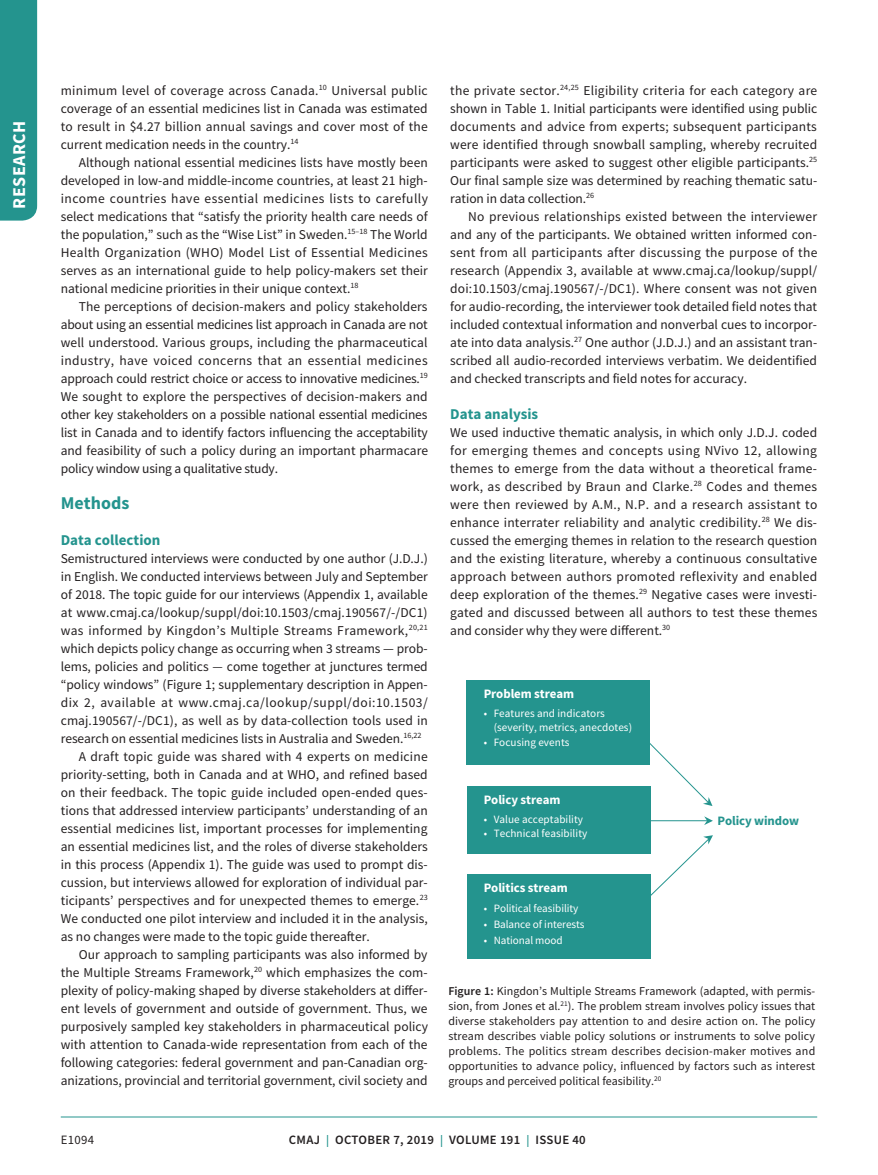
<style>
.page{position:relative;width:878px;height:1175px;background:#fff}
.page>*{position:absolute;margin:0;border:0;box-sizing:border-box;transform-origin:0 0}
.t1{font:700 18px "Source Sans Pro";letter-spacing:.025em;color:#fff}
.t2{font:700 18px "Source Sans Pro";color:#24948e}
.t3{font:700 15px "Source Sans Pro";color:#24948e}
.t4{font:13.5px/18px "Source Sans Pro";color:#231f20;text-align:justify}
.t5{font:13.5px "Source Sans Pro";letter-spacing:.035em;color:#231f20}
.t6{font:13.5px "Source Sans Pro";letter-spacing:.025em;color:#231f20}
.t7{font:700 12.9px "Source Sans Pro";letter-spacing:-.005em;color:#fff}
.t8{font:700 12.9px "Source Sans Pro";letter-spacing:-.005em;color:#24948e}
.t9{font:600 12.75px "Source Sans Pro";letter-spacing:.025em;color:#231f20}
.t10{font:12.75px "Source Sans Pro";letter-spacing:.025em;color:#231f20}
.t11{font:12px/15px "Source Sans Pro";color:#231f20;text-align:justify}
.t12{font:11.1px/13.4px "Source Sans Pro";letter-spacing:.005em;color:#fff}
.s1{font-style:italic}
.s2{font-weight:600}
.s3{font-size:12px;color:#24948e}
</style>
<div class="page">
<div style="left:0;top:0;width:37px;height:220px;background:#24948e"></div>
<hr style="left:61px;top:1116px;width:756px;height:1px;background:#24948e">
<div style="left:466px;top:680px;width:184px;height:85px;background:#24948e"></div>
<div style="left:467px;top:786px;width:183px;height:68px;background:#24948e"></div>
<div style="left:467px;top:873px;width:183px;height:85px;background:#24948e"></div>
<svg style="left:617px;top:743px;width:96px;height:172px"></svg>
<h1 class="t1" style="left:7px;top:208px;width:89px;rotate:-90deg">RESEARCH</h1>
<p class="t4" style="left:61px;top:81px;width:368px">minimum level of coverage across Canada.<sup>10</sup> Universal public coverage of an essential medicines list in Canada was estimated to result in $4.27 billion annual savings and cover most of the current medication needs in the country.<sup>14</sup></p>
<p class="t4" style="left:61px;top:153px;width:369px;text-indent:18px">Although national essential medicines lists have mostly been developed in low-and middle-income countries, at least 21 high&shy;income countries have essential medicines lists to carefully select medications that “satisfy the priority health care needs of the population,” such as the “Wise List” in Sweden.<sup>15–18</sup> The World Health Organization (WHO) Model List of Essential Medicines serves as an international guide to help policy-makers set their national medicine priorities in their unique context.<sup>18</sup></p>
<p class="t4" style="left:61px;top:297px;width:369px;text-indent:18px">The perceptions of decision-makers and policy stakeholders about using an essential medicines list approach in Canada are not well understood. Various groups, including the pharmaceutical industry, have voiced concerns that an essential medicines approach could restrict choice or access to innovative medicines.<sup>19<br></sup>We sought to explore the perspectives of decision-makers and other key stakeholders on a possible national essential medicines list in Canada and to identify factors influencing the acceptability and feasibility of such a policy during an important pharmacare policy window using a qualitative study.</p>
<h1 class="t2" style="left:61px;top:490px;width:70px">Methods</h1>
<p class="t3" style="left:61px;top:529px;width:101px">Data collection</p>
<p class="t4" style="left:61px;top:549px;width:368px">Semistructured interviews were conducted by one author (J.D.J.)</p>
<p class="t4" style="left:61px;top:567px;width:368px">in English. We conducted interviews between July and September</p>
<p class="t4" style="left:61px;top:585px;width:368px">of 2018. The topic guide for our interviews (Appendix 1, available</p>
<p class="t4" style="left:61px;top:603px;width:368px">at www.cmaj.ca/lookup/suppl/doi:10.1503/cmaj.190567/-/DC1)</p>
<p class="t6" style="left:61px;top:621px;width:368px">was informed by Kingdon’s Multiple Streams Framework,<sup>20,21</sup></p>
<p class="t4" style="left:61px;top:639px;width:368px">which depicts policy change as occurring when 3 streams — prob-</p>
<p class="t4" style="left:61px;top:657px;width:368px">lems, policies and politics <span class="s1">—</span> come together at junctures termed</p>
<p class="t4" style="left:61px;top:675px;width:368px">“policy windows” (Figure 1; supplementary description in Appen-</p>
<p class="t5" style="left:61px;top:693px;width:368px">dix 2, available at www.cmaj.ca/lookup/suppl/doi:10.1503/</p>
<p class="t4" style="left:61px;top:711px;width:368px">cmaj.190567/-/DC1), as well as by data-collection tools used in</p>
<p class="t4" style="left:61px;top:729px;width:362px">research on essential medicines lists in Australia and Sweden.<sup>16,22</sup></p>
<p class="t4" style="left:79px;top:747px;width:350px">A draft topic guide was shared with 4 experts on medicine</p>
<p class="t4" style="left:61px;top:765px;width:368px">priority-setting, both in Canada and at WHO, and refined based</p>
<p class="t4" style="left:61px;top:783px;width:368px">on their feedback. The topic guide included open-ended ques-</p>
<p class="t4" style="left:61px;top:801px;width:368px">tions that addressed interview participants’ understanding of an</p>
<p class="t4" style="left:61px;top:819px;width:368px">essential medicines list, important processes for implementing</p>
<p class="t4" style="left:61px;top:837px;width:368px">an essential medicines list, and the roles of diverse stakeholders</p>
<p class="t4" style="left:61px;top:855px;width:368px">in this process (Appendix 1). The guide was used to prompt dis-</p>
<p class="t4" style="left:61px;top:873px;width:368px">cussion, but interviews allowed for exploration of individual par-</p>
<p class="t4" style="left:61px;top:891px;width:368px">ticipants’ perspectives and for unexpected themes to emerge.<sup>23</sup></p>
<p class="t4" style="left:61px;top:909px;width:368px">We conducted one pilot interview and included it in the analysis,</p>
<p class="t4" style="left:61px;top:927px;width:310px">as no changes were made to the topic guide thereafter.</p>
<p class="t4" style="left:79px;top:945px;width:350px">Our approach to sampling participants was also informed by</p>
<p class="t4" style="left:61px;top:963px;width:368px">the Multiple Streams Framework,<sup>20</sup> which emphasizes the com-</p>
<p class="t4" style="left:61px;top:981px;width:368px">plexity of policy-making shaped by diverse stakeholders at differ-</p>
<p class="t4" style="left:61px;top:999px;width:368px">ent levels of government and outside of government. Thus, we</p>
<p class="t4" style="left:61px;top:1017px;width:369px">purposively sampled key stakeholders in pharmaceutical policy</p>
<p class="t4" style="left:61px;top:1035px;width:368px">with attention to Canada-wide representation from each of the</p>
<p class="t4" style="left:61px;top:1053px;width:368px">following categories: federal government and pan-Canadian org-</p>
<p class="t4" style="left:61px;top:1071px;width:368px">anizations, provincial and territorial government, civil society and</p>
<p class="t4" style="left:450px;top:81px;width:368px">the private sector.<sup>24,25</sup> Eligibility criteria for each category are shown in Table 1. Initial participants were identified using public documents and advice from experts; subsequent participants were identified through snowball sampling, whereby recruited participants were asked to suggest other eligible participants.<sup>25<br></sup>Our final sample size was determined by reaching thematic satu&shy;ration in data collection.<sup>26</sup></p>
<p class="t4" style="left:450px;top:207px;width:368px;text-indent:18px">No previous relationships existed between the interviewer and any of the participants. We obtained written informed con&shy;sent from all participants after discussing the purpose of the research (Appendix 3, available at www.cmaj.ca/lookup/suppl/ doi:10.1503/cmaj.190567/-/DC1). Where consent was not given for audio-recording, the interviewer took detailed field notes that included contextual information and nonverbal cues to incorpor&shy;ate into data analysis.<sup>27</sup> One author (J.D.J.) and an assistant tran&shy;scribed all audio-recorded interviews verbatim. We deidentified and checked transcripts and field notes for accuracy.</p>
<p class="t3" style="left:450px;top:403px;width:90px">Data analysis</p>
<p class="t4" style="left:450px;top:423px;width:368px">We used inductive thematic analysis, in which only J.D.J. coded for emerging themes and concepts using NVivo 12, allowing themes to emerge from the data without a theoretical frame&shy;work, as described by Braun and Clarke.<sup>28</sup> Codes and themes were then reviewed by A.M., N.P. and a research assistant to enhance interrater reliability and analytic credibility.<sup>28</sup> We dis&shy;cussed the emerging themes in relation to the research question and the existing literature, whereby a continuous consultative approach between authors promoted reflexivity and enabled deep exploration of the themes.<sup>29</sup> Negative cases were investi&shy;gated and discussed between all authors to test these themes and consider why they were different.<sup>30</sup></p>
<p class="t7" style="left:483px;top:685px;width:92px">Problem stream</p>
<p class="t12" style="left:493px;top:707px;width:140px;text-indent:-10px">• Features and indicators (severity, metrics, anecdotes)</p>
<p class="t12" style="left:483px;top:735px;width:87px">• Focusing events</p>
<p class="t7" style="left:483px;top:791px;width:78px">Policy stream</p>
<p class="t12" style="left:483px;top:812px;width:101px">• Value acceptability</p>
<p class="t12" style="left:483px;top:826px;width:105px">• Technical feasibility</p>
<p class="t7" style="left:483px;top:878px;width:86px">Politics stream</p>
<p class="t12" style="left:483px;top:901px;width:96px">• Political feasibility</p>
<p class="t12" style="left:483px;top:917px;width:102px">• Balance of interests</p>
<p class="t12" style="left:483px;top:933px;width:80px">• National mood</p>
<p class="t8" style="left:717px;top:811px;width:83px">Policy window</p>
<p class="t11" style="left:448px;top:983px;width:368px"><span class="s2">Figure 1:</span> Kingdon’s Multiple Streams Framework (adapted, with permis&shy;sion, from Jones et al.<sup>21</sup>). The problem stream involves policy issues that diverse stakeholders pay attention to and desire action on. The policy stream describes viable policy solutions or instruments to solve policy problems. The politics stream describes decision-maker motives and opportunities to advance policy, influenced by factors such as interest groups and perceived political feasibility.<sup>20</sup></p>
<p class="t10" style="left:61px;top:1132px;width:35px">E1094</p>
<p class="t9" style="left:289px;top:1131px;width:298px">CMAJ <span class="s3">|</span> OCTOBER 7, 2019 <span class="s3">|</span> VOLUME 191 <span class="s3">|</span> ISSUE 40</p>
</div>
